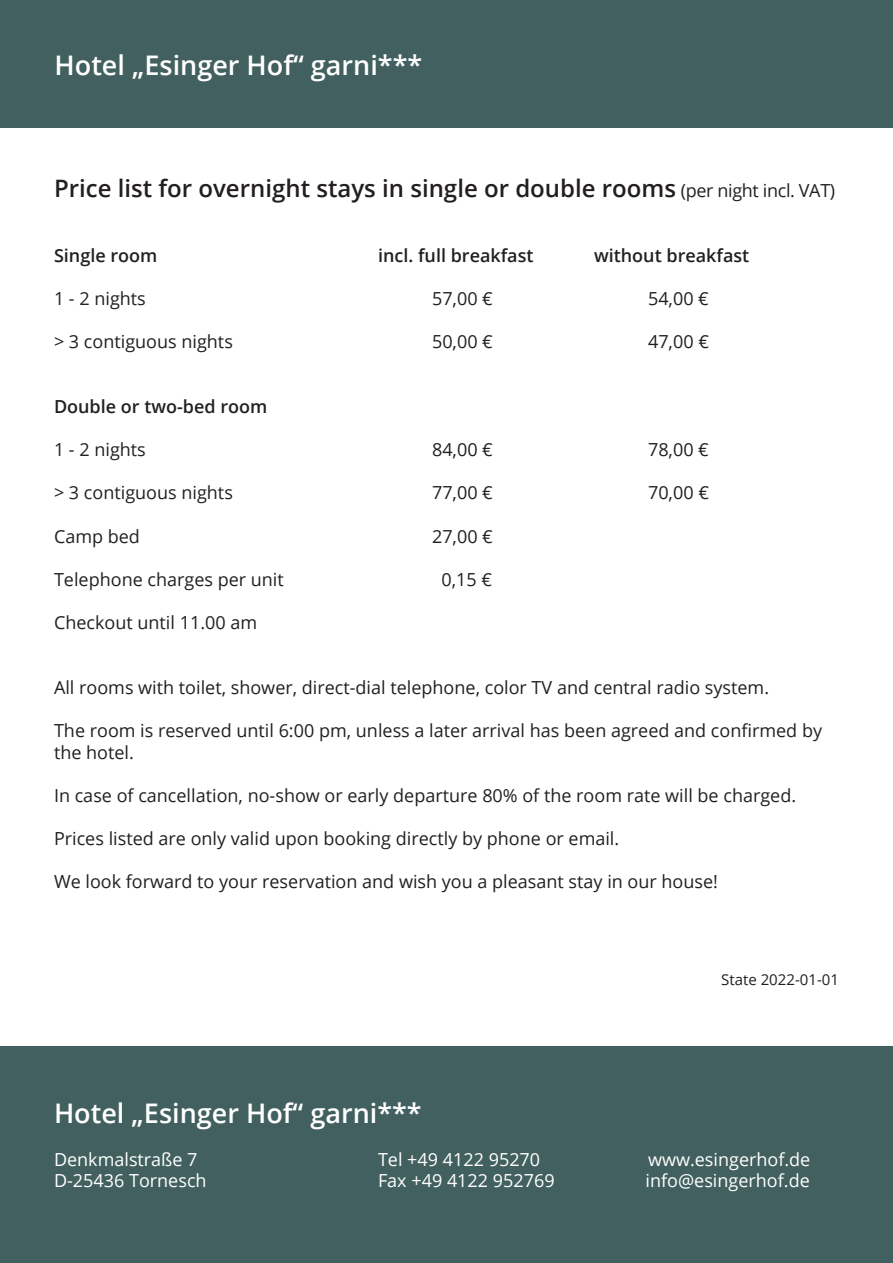
<style>
.page{position:relative;width:893px;height:1263px;background:#fff}
.page>*{position:absolute;margin:0;border:0;box-sizing:border-box;transform-origin:0 0}
.t1{font:600 27px "Open Sans";color:#fff}
.t2{font:600 24px "Open Sans";color:#231f20}
.t3{font:18px/21.6px "Open Sans";color:#231f20}
.t4{font:18px "Open Sans";color:#fff}
.t5{font:600 18px "Open Sans";color:#231f20}
.t6{font:15px "Open Sans";color:#231f20}
.s1{font-weight:400;font-size:18px}
</style>
<div class="page">
<div style="left:0;top:0;width:893px;height:128px;background:#42605f"></div>
<div style="left:0;top:1046px;width:893px;height:217px;background:#42605f"></div>
<h1 class="t1" style="left:55px;top:46px;width:369px">Hotel „Esinger Hof“ garni***</h1>
<h2 class="t2" style="left:54px;top:172px;width:783px">Price list for overnight stays in single or double rooms <span class="s1">(per night incl. VAT)</span></h2>
<p class="t5" style="left:54px;top:243px;width:105px">Single room</p>
<p class="t5" style="left:378px;top:243px;width:157px">incl. full breakfast</p>
<p class="t5" style="left:594px;top:243px;width:157px">without breakfast</p>
<p class="t3" style="left:54px;top:287px;width:93px">1 - 2 nights</p>
<p class="t3" style="left:432px;top:287px;width:62px">57,00 €</p>
<p class="t3" style="left:648px;top:287px;width:62px">54,00 €</p>
<p class="t3" style="left:54px;top:330px;width:180px">&gt; 3 contiguous nights</p>
<p class="t3" style="left:432px;top:330px;width:62px">50,00 €</p>
<p class="t3" style="left:648px;top:330px;width:62px">47,00 €</p>
<p class="t5" style="left:54px;top:394px;width:215px">Double or two-bed room</p>
<p class="t3" style="left:54px;top:438px;width:93px">1 - 2 nights</p>
<p class="t3" style="left:432px;top:438px;width:62px">84,00 €</p>
<p class="t3" style="left:648px;top:438px;width:62px">78,00 €</p>
<p class="t3" style="left:54px;top:482px;width:180px">&gt; 3 contiguous nights</p>
<p class="t3" style="left:432px;top:482px;width:62px">77,00 €</p>
<p class="t3" style="left:648px;top:482px;width:62px">70,00 €</p>
<p class="t3" style="left:54px;top:525px;width:87px">Camp bed</p>
<p class="t3" style="left:432px;top:525px;width:62px">27,00 €</p>
<p class="t3" style="left:54px;top:568px;width:231px">Telephone charges per unit</p>
<p class="t3" style="left:441px;top:568px;width:52px">0,15 €</p>
<p class="t3" style="left:54px;top:611px;width:205px">Checkout until 11.00 am</p>
<p class="t3" style="left:54px;top:676px;width:717px">All rooms with toilet, shower, direct-dial telephone, color TV and central radio system.</p>
<p class="t3" style="left:54px;top:719px;width:770px">The room is reserved until 6:00 pm, unless a later arrival has been agreed and confirmed by the hotel.</p>
<p class="t3" style="left:54px;top:784px;width:744px">In case of cancellation, no-show or early departure 80% of the room rate will be charged.</p>
<p class="t3" style="left:54px;top:827px;width:567px">Prices listed are only valid upon booking directly by phone or email.</p>
<p class="t3" style="left:54px;top:870px;width:665px">We look forward to your reservation and wish you a pleasant stay in our house!</p>
<p class="t6" style="left:721px;top:970px;width:119px">State 2022-01-01</p>
<h1 class="t1" style="left:54px;top:1094px;width:369px">Hotel „Esinger Hof“ garni***</h1>
<p class="t4" style="left:54px;top:1147px;width:145px">Denkmalstraße 7</p>
<p class="t4" style="left:378px;top:1147px;width:164px">Tel +49 4122 95270</p>
<p class="t4" style="left:648px;top:1147px;width:164px">www.esingerhof.de</p>
<p class="t4" style="left:54px;top:1168px;width:154px">D-25436 Tornesch</p>
<p class="t4" style="left:378px;top:1168px;width:178px">Fax +49 4122 952769</p>
<p class="t4" style="left:645px;top:1168px;width:166px">info@esingerhof.de</p>
</div>
